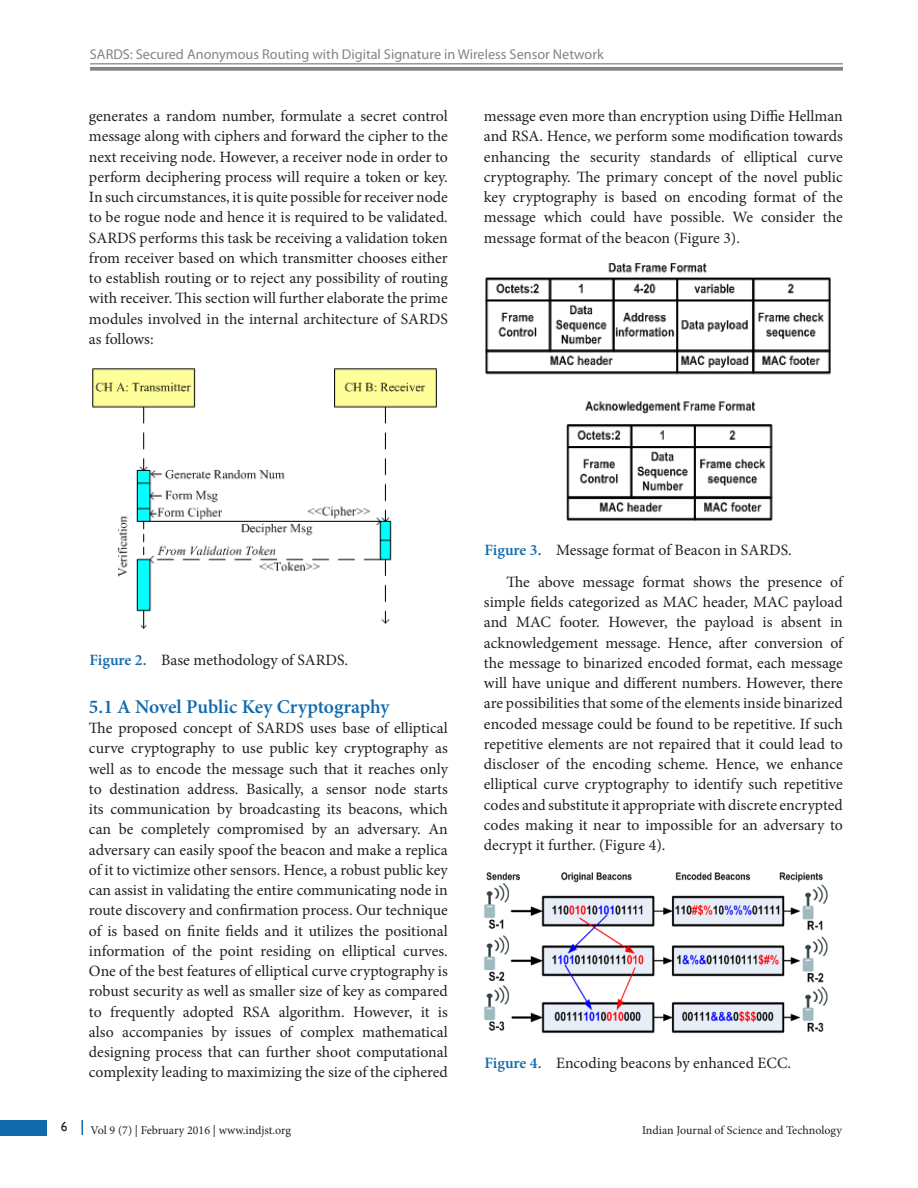
<style>
.page{position:relative;width:918px;height:1188px;background:#fff}
.page>*{position:absolute;margin:0;border:0;box-sizing:border-box;transform-origin:0 0}
.Body_SubHead1{font:600 19.5px "Minion Pro";letter-spacing:-.005em;color:#0f69ab}
.Body_Text{font:15.75px/20.2px "Minion Pro";color:#231f20;text-align:justify}
.Body_Text_Ind_F{font:15.75px/20.2px "Minion Pro";color:#231f20;text-align:justify}
.t1{font:14.25px "Myriad Pro";color:#818487}
.t2{font:13.5px "Gill Sans";color:#231f20}
.t3{font:12px "Minion Pro";color:#231f20}
.s1{font-weight:600;color:#0f69ab}
</style>
<div class="page">
<div style="left:0;top:1120px;width:47px;height:15px;background:#0f69ab"></div>
<svg style="left:82px;top:1120px;width:1px;height:15px"></svg>
<hr style="left:90px;top:63px;width:753px;height:1px;background:#818487">
<svg style="left:90px;top:67px;width:753px;height:4px;background:#8a8d90"></svg>
<img style="left:92px;top:368px;width:345px;height:261px">
<img style="left:485px;top:263px;width:346px;height:258px">
<img style="left:484px;top:872px;width:344px;height:162px">
<p class="t1" style="left:90px;top:46px;width:515px">SARDS: Secured Anonymous Routing with Digital Signature in Wireless Sensor Network</p>
<p class="Body_Text_Ind_F" style="left:89px;top:106px;width:360px">generates a random number, formulate a secret control message along with ciphers and forward the cipher to the next receiving node. However, a receiver node in order to perform deciphering process will require a token or key.<br>In such circumstances, it is quite possible for receiver node to be rogue node and hence it is required to be validated.<br>SARDS performs this task be receiving a validation token from receiver based on which transmitter chooses either to establish routing or to reject any possibility of routing with receiver. This section will further elaborate the prime modules involved in the internal architecture of SARDS as follows:</p>
<p class="Body_Text" style="left:484px;top:106px;width:360px">message even more than encryption using Diffie Hellman and RSA. Hence, we perform some modification towards enhancing the security standards of elliptical curve cryptography. The primary concept of the novel public key cryptography is based on encoding format of the message which could have possible. We consider the message format of the beacon (Figure 3).</p>
<p class="Body_Text" style="left:89px;top:650px;width:260px"><span class="s1">Figure 2.</span> Base methodology of SARDS.</p>
<p class="Body_SubHead1" style="left:89px;top:693px;width:302px">5.1 A Novel Public Key Cryptography</p>
<p class="Body_Text" style="left:89px;top:718px;width:360px">The proposed concept of SARDS uses base of elliptical curve cryptography to use public key cryptography as well as to encode the message such that it reaches only to destination address. Basically, a sensor node starts its communication by broadcasting its beacons, which can be completely compromised by an adversary. An adversary can easily spoof the beacon and make a replica of it to victimize other sensors. Hence, a robust public key can assist in validating the entire communicating node in route discovery and confirmation process. Our technique of is based on finite fields and it utilizes the positional information of the point residing on elliptical curves.<br>One of the best features of elliptical curve cryptography is robust security as well as smaller size of key as compared to frequently adopted RSA algorithm. However, it is also accompanies by issues of complex mathematical designing process that can further shoot computational complexity leading to maximizing the size of the ciphered</p>
<p class="Body_Text" style="left:484px;top:540px;width:309px"><span class="s1">Figure 3.</span> Message format of Beacon in SARDS.</p>
<p class="Body_Text_Ind_F" style="left:484px;top:572px;width:360px;text-indent:23px">The above message format shows the presence of simple fields categorized as MAC header, MAC payload and MAC footer. However, the payload is absent in acknowledgement message. Hence, after conversion of the message to binarized encoded format, each message will have unique and different numbers. However, there are possibilities that some of the elements inside binarized encoded message could be found to be repetitive. If such repetitive elements are not repaired that it could lead to discloser of the encoding scheme. Hence, we enhance elliptical curve cryptography to identify such repetitive codes and substitute it appropriate with discrete encrypted codes making it near to impossible for an adversary to decrypt it further. (Figure 4).</p>
<p class="Body_Text" style="left:484px;top:1053px;width:308px"><span class="s1">Figure 4.</span> Encoding beacons by enhanced ECC.</p>
<p class="t2" style="left:61px;top:1119px;width:8px">6</p>
<p class="t3" style="left:91px;top:1122px;width:202px">Vol 9 (7) | February 2016 | www.indjst.org</p>
<p class="t3" style="left:642px;top:1122px;width:201px">Indian Journal of Science and Technology</p>
</div>
